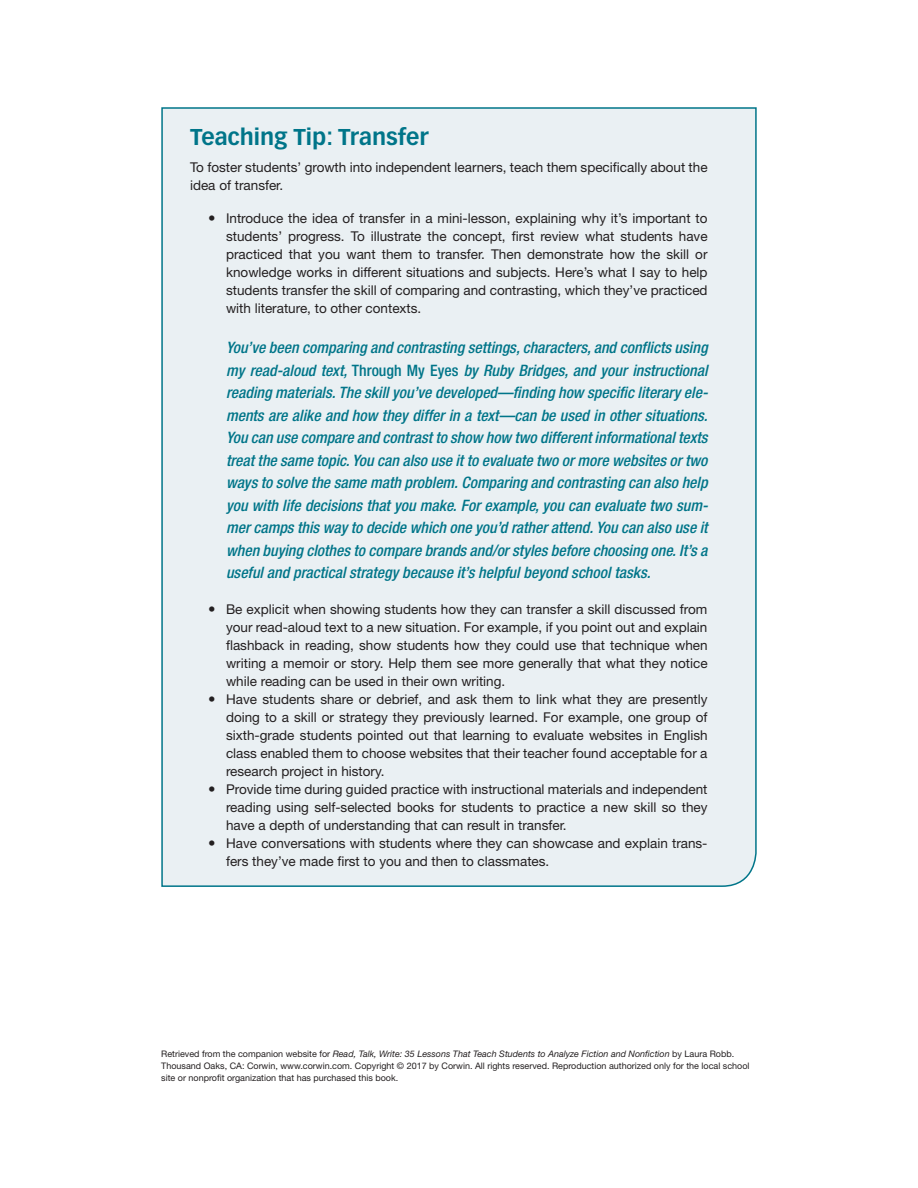
<style>
.page{position:relative;width:918px;height:1188px;background:#fff}
.page>*{position:absolute;margin:0;border:0;box-sizing:border-box;transform-origin:0 0}
.BX2_T{font:700 22.5px "Vectora LH";color:#007589}
.BX2_EX{font:italic 500 condensed 15.75px/22.5px "Helvetica Neue LT Std";color:#007589;text-align:justify}
.BX2_TEXT{font:13.5px/18px "Helvetica Neue LT Std";color:#231f20;text-align:justify}
.SE5_TEXT{font:9px/12px "Helvetica Neue LT Std";color:#231f20}
.s1{font-style:normal}
.s2{font-style:italic}
</style>
<div class="page">
<div style="left:161px;top:107px;width:596px;height:780px;background:#eaf0f3"></div>
<svg style="left:209px;top:215px;width:5px;height:5px"></svg>
<svg style="left:209px;top:607px;width:5px;height:5px"></svg>
<svg style="left:209px;top:697px;width:5px;height:5px"></svg>
<svg style="left:209px;top:787px;width:5px;height:5px"></svg>
<svg style="left:209px;top:841px;width:5px;height:5px"></svg>
<p class="BX2_T" style="left:190px;top:123px;width:240px">Teaching Tip: Transfer</p>
<p class="BX2_TEXT" style="left:190px;top:158px;width:519px">To foster students’ growth into independent learners, teach them specifically about the idea of transfer.</p>
<p class="BX2_TEXT" style="left:226px;top:209px;width:483px">Introduce the idea of transfer in a mini-lesson, explaining why it’s important to students’ progress. To illustrate the concept, first review what students have practiced that you want them to transfer. Then demonstrate how the skill or knowledge works in different situations and subjects. Here’s what I say to help students transfer the skill of comparing and contrasting, which they’ve practiced with literature, to other contexts.</p>
<p class="BX2_EX" style="left:226px;top:337px;width:483px">You’ve been comparing and contrasting settings, characters, and conflicts using my read-aloud text, <span class="s1">Through My Eyes</span> by Ruby Bridges, and your instructional reading materials. The skill you’ve developed—finding how specific literary ele&shy;ments are alike and how they differ in a text—can be used in other situations.<br>You can use compare and contrast to show how two different informational texts treat the same topic. You can also use it to evaluate two or more websites or two ways to solve the same math problem. Comparing and contrasting can also help you with life decisions that you make. For example, you can evaluate two sum&shy;mer camps this way to decide which one you’d rather attend. You can also use it when buying clothes to compare brands and/or styles before choosing one. It’s a useful and practical strategy because it’s helpful beyond school tasks.</p>
<p class="BX2_TEXT" style="left:226px;top:600px;width:483px">Be explicit when showing students how they can transfer a skill discussed from your read-aloud text to a new situation. For example, if you point out and explain flashback in reading, show students how they could use that technique when writing a memoir or story. Help them see more generally that what they notice while reading can be used in their own writing.</p>
<p class="BX2_TEXT" style="left:226px;top:690px;width:483px">Have students share or debrief, and ask them to link what they are presently doing to a skill or strategy they previously learned. For example, one group of sixth-grade students pointed out that learning to evaluate websites in English class enabled them to choose websites that their teacher found acceptable for a research project in history.</p>
<p class="BX2_TEXT" style="left:226px;top:780px;width:483px">Provide time during guided practice with instructional materials and independent reading using self-selected books for students to practice a new skill so they have a depth of understanding that can result in transfer.</p>
<p class="BX2_TEXT" style="left:226px;top:834px;width:483px">Have conversations with students where they can showcase and explain trans&shy;fers they’ve made first to you and then to classmates.</p>
<p class="SE5_TEXT" style="left:161px;top:1047px;width:590px">Retrieved from the companion website for <span class="s2">Read, Talk, Write: 35 Lessons That Teach Students to Analyze Fiction and Nonfiction</span> by Laura Robb.<br>Thousand Oaks, CA: Corwin, www.corwin.com. Copyright © 2017 by Corwin. All rights reserved. Reproduction authorized only for the local school site or nonprofit organization that has purchased this book.</p>
</div>
